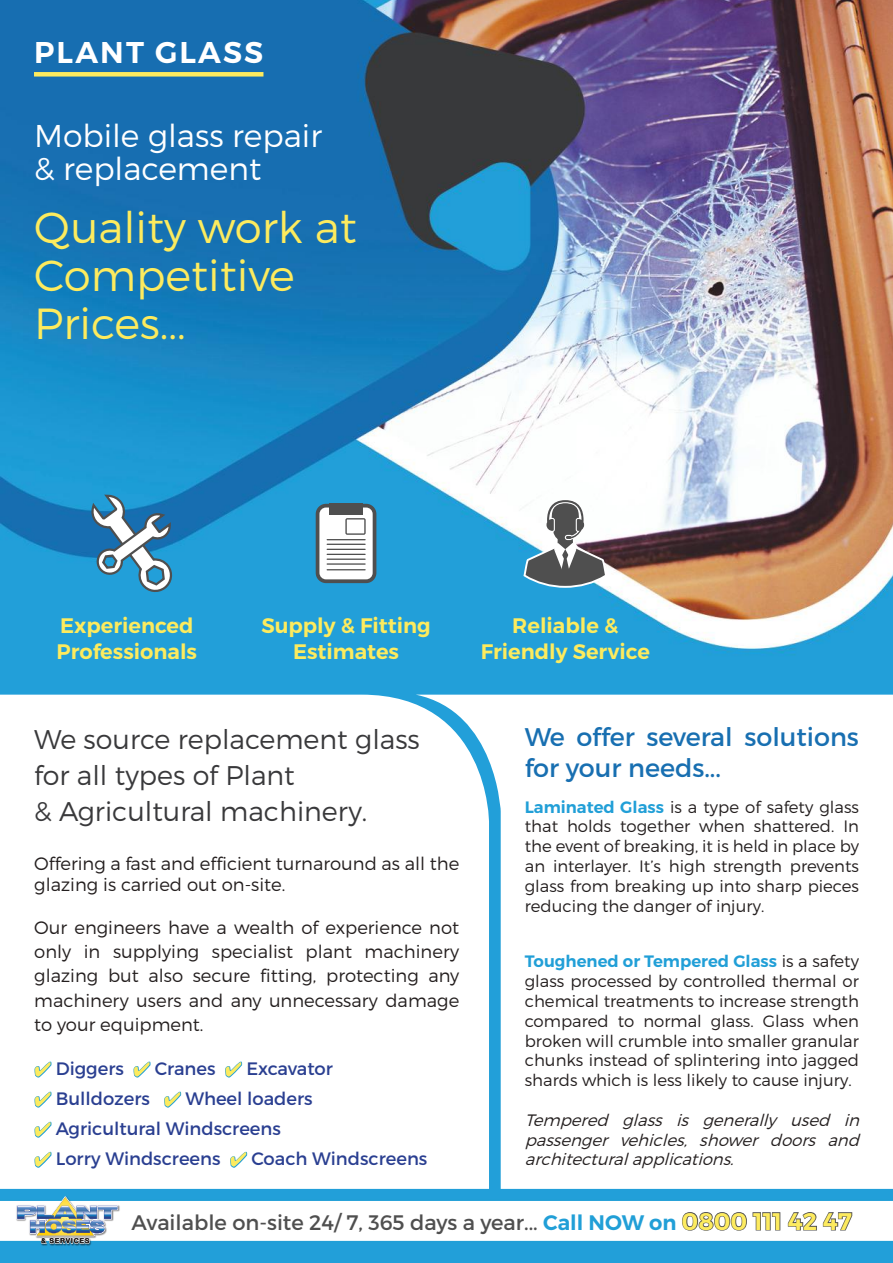
<style>
.page{position:relative;width:893px;height:1263px;background:#fff}
.page>*{position:absolute;margin:0;border:0;box-sizing:border-box;transform-origin:0 0}
.t1{font:300 43.5px/48px "Montserrat";color:#fdeb5e}
.t2{font:300 31.5px/33px "Montserrat";color:#fff}
.t3{font:600 30px "Montserrat";letter-spacing:.07em;color:#fff}
.t4{font:300 27px/36px "Montserrat";color:#39393b}
.t5{font:25.5px/30.6px "Montserrat";color:#186fb1}
.t6{font:600 21px/25.2px "Montserrat";color:#fdeb5e;text-align:center}
.t7{font:21px "Montserrat";color:#4f4f4f}
.t8{font:300 18px/24px "Montserrat";color:#241f1f}
.t9{font:18px "Montserrat";color:#2a3f91}
.t10{font:300 16.5px/19.8px "Montserrat";color:#241f1f;text-align:justify}
.t11{font:italic 300 16.5px/19.8px "Montserrat";color:#241f1f;text-align:justify}
.t12{font:700 7.05px "Helvetica Neue";letter-spacing:.11em;color:#241f1f}
.s1{color:#fdeb5e}
.s2{font-weight:600;color:#219fd7}
.s3{font-weight:600;font-size:24px;color:#fdeb5e}
</style>
<div class="page">
<img style="left:0;top:0;width:893px;height:1263px">
<svg style="left:489px;top:695px;width:404px;height:494px"></svg>
<svg style="left:0;top:695px;width:489px;height:494px"></svg>
<div style="left:34px;top:72px;width:229px;height:5px;background:#fdeb5e"></div>
<div style="left:316px;top:504px;width:60px;height:79px;background:#4f4f4f;border-radius:10px"></div>
<div style="left:319px;top:507px;width:54px;height:72px;background:#fff;border-radius:7px"></div>
<div style="left:330px;top:504px;width:33px;height:11px;background:#4f4f4f"></div>
<hr style="left:327px;top:539px;width:39px;height:1px;background:#4f4f4f">
<hr style="left:327px;top:544px;width:39px;height:1px;background:#4f4f4f">
<hr style="left:327px;top:549px;width:39px;height:1px;background:#4f4f4f">
<hr style="left:327px;top:554px;width:39px;height:1px;background:#4f4f4f">
<hr style="left:327px;top:558px;width:39px;height:2px;background:#4f4f4f">
<hr style="left:327px;top:563px;width:39px;height:2px;background:#4f4f4f">
<hr style="left:327px;top:569px;width:39px;height:1px;background:#4f4f4f">
<svg style="left:345px;top:518px;width:21px;height:17px"></svg>
<div style="left:347px;top:519px;width:17px;height:14px;background:#fff"></div>
<svg style="left:89px;top:493px;width:86px;height:101px"></svg>
<svg style="left:523px;top:499px;width:84px;height:89px"></svg>
<svg style="left:33px;top:1061px;width:19px;height:17px"></svg>
<svg style="left:132px;top:1061px;width:19px;height:17px"></svg>
<svg style="left:224px;top:1061px;width:19px;height:17px"></svg>
<svg style="left:33px;top:1091px;width:19px;height:17px"></svg>
<svg style="left:163px;top:1091px;width:19px;height:17px"></svg>
<svg style="left:33px;top:1121px;width:19px;height:17px"></svg>
<svg style="left:33px;top:1151px;width:19px;height:17px"></svg>
<svg style="left:229px;top:1151px;width:19px;height:17px"></svg>
<img style="left:15px;top:1195px;width:105px;height:51px">
<svg style="left:0;top:1196px;width:893px;height:48px"></svg>
<h3 class="t3" style="left:34px;top:34px;width:231px">PLANT GLASS</h3>
<h2 class="t2" style="left:34px;top:118px;width:290px">Mobile glass repair &amp; replacement</h2>
<h1 class="t1" style="left:34px;top:203px;width:324px">Quality work at<br>Competitive<br>Prices...</h1>
<p class="t6" style="left:57px;top:614px;width:142px;text-align:left">Experienced<br>Professionals</p>
<p class="t6" style="left:261px;top:614px;width:171px">Supply &amp; Fitting<br>Estimates</p>
<p class="t6" style="left:481px;top:614px;width:171px">Reliable &amp;<br>Friendly Service</p>
<h3 class="t4" style="left:34px;top:721px;width:387px">We source replacement glass for all types of Plant<br>&amp; Agricultural machinery.</h3>
<p class="t8" style="left:34px;top:852px;width:426px;line-height:21.6px">Offering a fast and efficient turnaround as all the glazing is carried out on-site.</p>
<p class="t8" style="left:34px;top:916px;width:426px;text-align:justify">Our engineers have a wealth of experience not only in supplying specialist plant machinery glazing but also secure fitting, protecting any machinery users and any unnecessary damage to your equipment.</p>
<p class="t9" style="left:34px;top:1058px;width:300px"><span class="s1">✔</span> Diggers <span class="s1">✔</span> Cranes <span class="s1">✔</span> Excavator</p>
<p class="t9" style="left:34px;top:1088px;width:280px"><span class="s1">✔</span> Bulldozers <span class="s1">✔</span> Wheel loaders</p>
<p class="t9" style="left:34px;top:1118px;width:248px"><span class="s1">✔</span> Agricultural Windscreens</p>
<p class="t9" style="left:34px;top:1148px;width:395px"><span class="s1">✔</span> Lorry Windscreens <span class="s1">✔</span> Coach Windscreens</p>
<h3 class="t5" style="left:525px;top:721px;width:336px">We offer several solutions for your needs...</h3>
<p class="t10" style="left:525px;top:796px;width:336px"><span class="s2">Laminated Glass</span> is a type of safety glass that holds together when shattered. In the event of breaking, it is held in place by an interlayer. It’s high strength prevents glass from breaking up into sharp pieces reducing the danger of injury.</p>
<p class="t10" style="left:525px;top:951px;width:336px"><span class="s2">Toughened or Tempered Glass</span> is a safety glass processed by controlled thermal or chemical treatments to increase strength compared to normal glass. Glass when broken will crumble into smaller granular chunks instead of splintering into jagged shards which is less likely to cause injury.</p>
<p class="t11" style="left:525px;top:1110px;width:341px">Tempered glass is generally used in passenger vehicles, shower doors and architecturalapplications.</p>
<p class="t12" style="left:41px;top:1235px;width:50px">&amp; SERVICES</p>
<p class="t7" style="left:132px;top:1209px;width:722px">Available on-site 24/ 7, 365 days a year... <span class="s2">Call NOW on</span> <span class="s3">0800 111 42 47</span></p>
</div>
